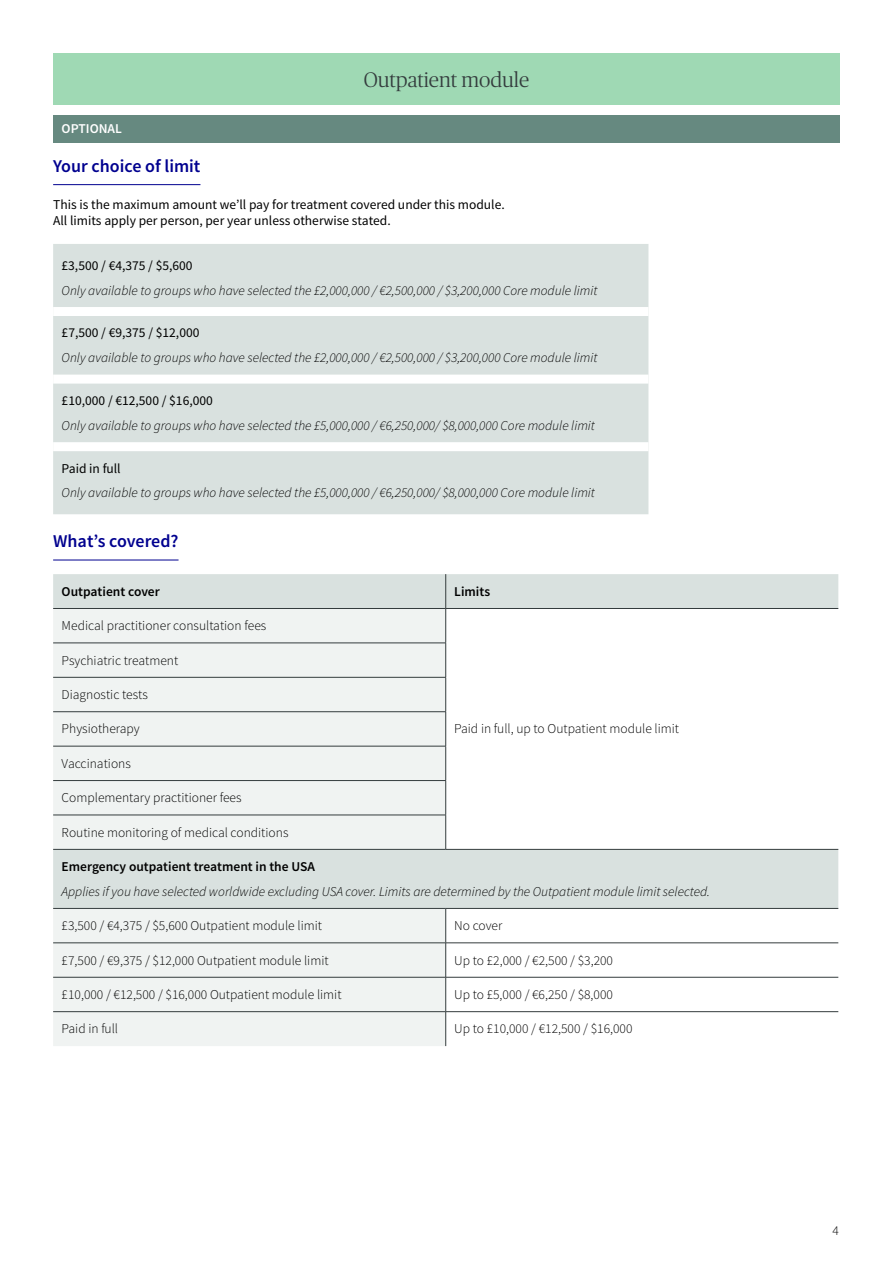
<style>
.page{position:relative;width:893px;height:1263px;background:#fff}
.page>*{position:absolute;margin:0;border:0;box-sizing:border-box;transform-origin:0 0}
.t1{font:300 21px "Publico Headline";color:#343c3d}
.t2{font:600 18px "Source Sans Pro";color:#00008f}
.t3{font:italic 300 13.5px "Source Sans Pro";color:#000}
.t4{font:300 13.5px "Source Sans Pro";color:#000}
.t5{font:13.5px/16.2px "Source Sans Pro";color:#000}
.t6{font:600 13.5px "Source Sans Pro";color:#000}
.t7{font:600 13.5px "Source Sans Pro";color:#fff}
</style>
<div class="page">
<div style="left:53px;top:115px;width:787px;height:28px;background:#668980"></div>
<hr style="left:53px;top:184px;width:147px;height:1px;background:#00008f">
<hr style="left:53px;top:560px;width:126px;height:1px;background:#00008f">
<div style="left:53px;top:244px;width:595px;height:270px;background:#d9e1df"></div>
<div style="left:53px;top:307px;width:595px;height:9px;background:#fff"></div>
<div style="left:53px;top:375px;width:595px;height:9px;background:#fff"></div>
<div style="left:53px;top:442px;width:595px;height:9px;background:#fff"></div>
<svg style="left:53px;top:574px;width:785px;height:334px"></svg>
<svg style="left:53px;top:609px;width:393px;height:437px;fill:#f0f3f2"></svg>
<hr style="left:445px;top:574px;width:1px;height:34px;background:#343c3d">
<hr style="left:53px;top:608px;width:393px;height:1px;background:#343c3d">
<hr style="left:446px;top:608px;width:392px;height:1px;background:#343c3d">
<hr style="left:445px;top:609px;width:1px;height:34px;background:#343c3d">
<hr style="left:53px;top:643px;width:393px;height:1px;background:#343c3d">
<hr style="left:445px;top:643px;width:1px;height:34px;background:#343c3d">
<hr style="left:53px;top:677px;width:393px;height:1px;background:#343c3d">
<hr style="left:445px;top:677px;width:1px;height:34px;background:#343c3d">
<hr style="left:53px;top:711px;width:393px;height:1px;background:#343c3d">
<hr style="left:445px;top:712px;width:1px;height:34px;background:#343c3d">
<hr style="left:53px;top:746px;width:393px;height:1px;background:#343c3d">
<hr style="left:445px;top:746px;width:1px;height:34px;background:#343c3d">
<hr style="left:53px;top:780px;width:393px;height:1px;background:#343c3d">
<hr style="left:445px;top:781px;width:1px;height:34px;background:#343c3d">
<hr style="left:53px;top:815px;width:393px;height:1px;background:#343c3d">
<hr style="left:445px;top:815px;width:1px;height:34px;background:#343c3d">
<hr style="left:445px;top:909px;width:1px;height:34px;background:#343c3d">
<hr style="left:53px;top:942px;width:393px;height:1px;background:#343c3d">
<hr style="left:446px;top:942px;width:392px;height:1px;background:#343c3d">
<hr style="left:445px;top:943px;width:1px;height:34px;background:#343c3d">
<hr style="left:53px;top:977px;width:393px;height:1px;background:#343c3d">
<hr style="left:446px;top:977px;width:392px;height:1px;background:#343c3d">
<hr style="left:445px;top:977px;width:1px;height:34px;background:#343c3d">
<hr style="left:53px;top:1011px;width:393px;height:1px;background:#343c3d">
<hr style="left:446px;top:1011px;width:392px;height:1px;background:#343c3d">
<hr style="left:445px;top:1012px;width:1px;height:34px;background:#343c3d">
<hr style="left:53px;top:908px;width:393px;height:1px;background:#343c3d">
<hr style="left:446px;top:908px;width:392px;height:1px;background:#343c3d">
<hr style="left:53px;top:849px;width:393px;height:1px;background:#343c3d">
<hr style="left:446px;top:849px;width:392px;height:1px;background:#343c3d">
<div style="left:53px;top:53px;width:787px;height:51px;background:#9fd9b4"></div>
<h1 class="t1" style="left:364px;top:66px;width:167px">Outpatient module</h1>
<p class="t7" style="left:62px;top:120px;width:62px">OPTIONAL</p>
<h2 class="t2" style="left:53px;top:154px;width:149px">Your choice of limit</h2>
<p class="t5" style="left:53px;top:197px;width:453px">This is the maximum amount we’ll pay for treatment covered under this module.<br>All limits apply per person, per year unless otherwise stated.</p>
<p class="t5" style="left:62px;top:257px;width:133px">£3,500 / €4,375 / $5,600</p>
<p class="t3" style="left:62px;top:282px;width:537px">Only available to groups who have selected the £2,000,000 / €2,500,000 / $3,200,000 Core module limit</p>
<p class="t5" style="left:62px;top:325px;width:139px">£7,500 / €9,375 / $12,000</p>
<p class="t3" style="left:62px;top:349px;width:537px">Only available to groups who have selected the £2,000,000 / €2,500,000 / $3,200,000 Core module limit</p>
<p class="t5" style="left:62px;top:393px;width:153px">£10,000 / €12,500 / $16,000</p>
<p class="t3" style="left:62px;top:417px;width:535px">Only available to groups who have selected the £5,000,000 / €6,250,000/ $8,000,000 Core module limit</p>
<p class="t5" style="left:62px;top:460px;width:61px">Paid in full</p>
<p class="t3" style="left:62px;top:485px;width:535px">Only available to groups who have selected the £5,000,000 / €6,250,000/ $8,000,000 Core module limit</p>
<h2 class="t2" style="left:53px;top:529px;width:127px">What’s covered?</h2>
<p class="t6" style="left:62px;top:583px;width:100px">Outpatient cover</p>
<p class="t6" style="left:454px;top:583px;width:37px">Limits</p>
<p class="t4" style="left:62px;top:617px;width:206px">Medical practitioner consultation fees</p>
<p class="t4" style="left:62px;top:652px;width:118px">Psychiatric treatment</p>
<p class="t4" style="left:62px;top:686px;width:88px">Diagnostic tests</p>
<p class="t4" style="left:62px;top:721px;width:80px">Physiotherapy</p>
<p class="t4" style="left:62px;top:755px;width:71px">Vaccinations</p>
<p class="t4" style="left:62px;top:789px;width:181px">Complementary practitioner fees</p>
<p class="t4" style="left:62px;top:824px;width:228px">Routine monitoring of medical conditions</p>
<p class="t6" style="left:62px;top:858px;width:255px">Emergency outpatient treatment in the USA</p>
<p class="t3" style="left:62px;top:883px;width:650px">Applies if you have selected worldwide excluding USA cover. Limits are determined by the Outpatient module limit selected.</p>
<p class="t4" style="left:62px;top:917px;width:262px">£3,500 / €4,375 / $5,600 Outpatient module limit</p>
<p class="t4" style="left:454px;top:917px;width:50px">No cover</p>
<p class="t4" style="left:62px;top:952px;width:268px">£7,500 / €9,375 / $12,000 Outpatient module limit</p>
<p class="t4" style="left:454px;top:952px;width:160px">Up to £2,000 / €2,500 / $3,200</p>
<p class="t4" style="left:62px;top:986px;width:281px">£10,000 / €12,500 / $16,000 Outpatient module limit</p>
<p class="t4" style="left:454px;top:986px;width:160px">Up to £5,000 / €6,250 / $8,000</p>
<p class="t4" style="left:62px;top:1021px;width:58px">Paid in full</p>
<p class="t4" style="left:454px;top:1021px;width:180px">Up to £10,000 / €12,500 / $16,000</p>
<p class="t4" style="left:454px;top:721px;width:226px">Paid in full, up to Outpatient module limit</p>
<p class="t4" style="left:833px;top:1222px;width:8px">4</p>
</div>
